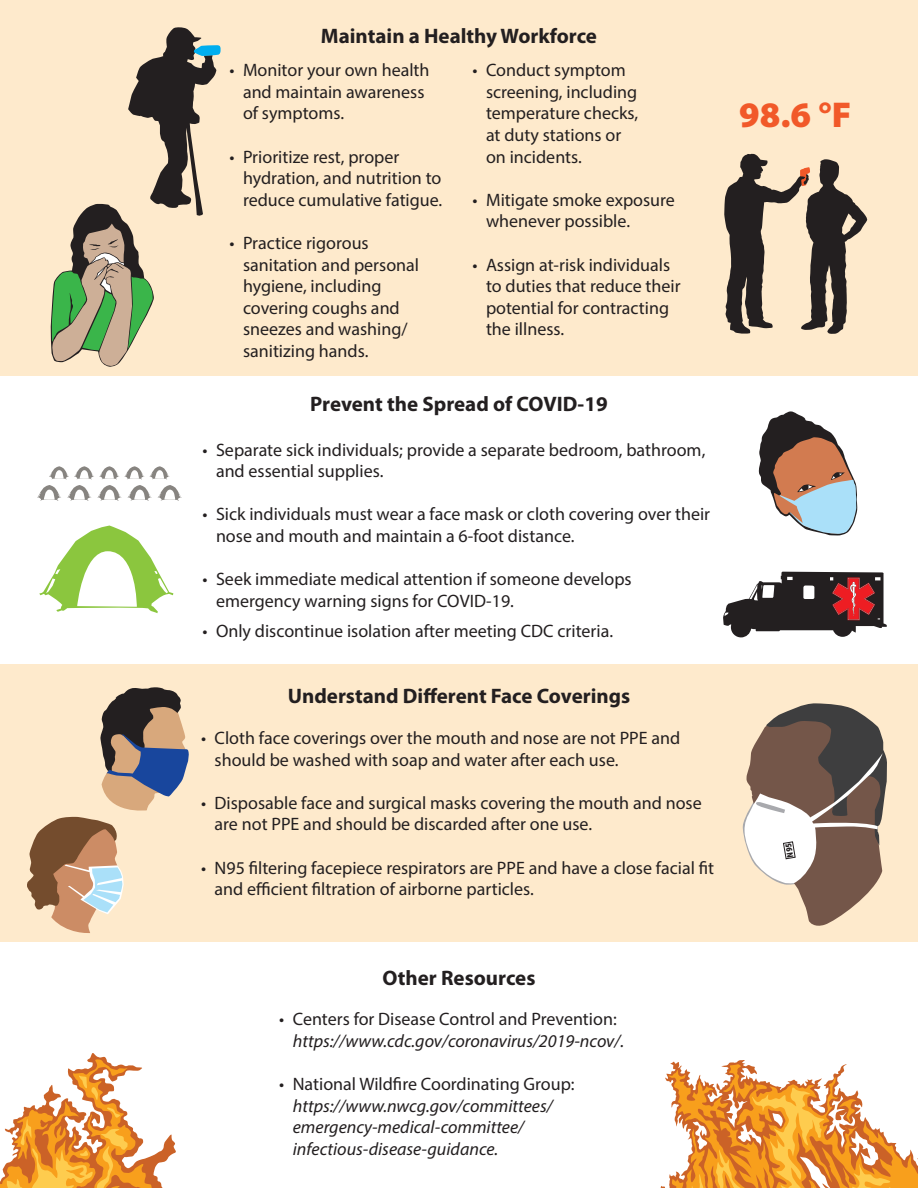
<style>
.page{position:relative;width:918px;height:1188px;background:#fff}
.page>*{position:absolute;margin:0;border:0;box-sizing:border-box;transform-origin:0 0}
.t1{font:900 36px "Myriad Pro";color:#f15929}
.t2{font:700 21px "Myriad Pro";color:#231f20}
.t3{font:18px/21.6px "Myriad Pro";color:#231f20}
.t4{font:italic 18px/21.6px "Myriad Pro";color:#231f20}
</style>
<div class="page">
<div style="left:0;top:664px;width:918px;height:278px;background:#feeacc"></div>
<div style="left:0;top:0;width:918px;height:376px;background:#feeacc"></div>
<svg style="left:39px;top:526px;width:134px;height:87px"></svg>
<svg style="left:49px;top:466px;width:120px;height:13px"></svg>
<svg style="left:37px;top:485px;width:24px;height:16px"></svg>
<svg style="left:67px;top:485px;width:24px;height:16px"></svg>
<svg style="left:97px;top:485px;width:24px;height:16px"></svg>
<svg style="left:127px;top:485px;width:25px;height:16px"></svg>
<svg style="left:158px;top:485px;width:24px;height:16px"></svg>
<svg style="left:723px;top:571px;width:164px;height:66px"></svg>
<svg style="left:660px;top:1060px;width:258px;height:128px"></svg>
<svg style="left:0;top:1053px;width:176px;height:135px"></svg>
<svg style="left:724px;top:154px;width:144px;height:180px"></svg>
<svg style="left:27px;top:687px;width:162px;height:246px"></svg>
<svg style="left:51px;top:27px;width:170px;height:340px"></svg>
<svg style="left:759px;top:411px;width:98px;height:124px"></svg>
<svg style="left:742px;top:703px;width:145px;height:223px"></svg>
<p class="t2" style="left:321px;top:22px;width:278px">Maintain a Healthy Workforce</p>
<p class="t3" style="left:486px;top:59px;width:154px;text-indent:-14px">• Conduct symptom screening, including temperature checks, at duty stations or on incidents.</p>
<p class="t3" style="left:486px;top:189px;width:190px;text-indent:-14px">• Mitigate smoke exposure whenever possible.</p>
<p class="t3" style="left:486px;top:253px;width:196px;text-indent:-14px">• Assign at-risk individuals to duties that reduce their potential for contracting the illness.</p>
<p class="t3" style="left:243px;top:59px;width:188px;text-indent:-14px">• Monitor your own health and maintain awareness of symptoms.</p>
<p class="t3" style="left:243px;top:145px;width:201px;text-indent:-14px">• Prioritize rest, proper hydration, and nutrition to reduce cumulative fatigue.</p>
<p class="t3" style="left:243px;top:232px;width:178px;text-indent:-14px">• Practice rigorous sanitation and personal hygiene, including covering coughs and sneezes and washing/ sanitizing hands.</p>
<p class="t2" style="left:310px;top:391px;width:299px">Prevent the Spread of COVID-19</p>
<p class="t3" style="left:216px;top:439px;width:491px;text-indent:-14px">• Separate sick individuals; provide a separate bedroom, bathroom, and essential supplies.</p>
<p class="t3" style="left:216px;top:503px;width:496px;text-indent:-14px">• Sick individuals must wear a face mask or cloth covering over their nose and mouth and maintain a 6-foot distance.</p>
<p class="t3" style="left:216px;top:568px;width:417px;text-indent:-14px">• Seek immediate medical attention if someone develops emergency warning signs for COVID-19.</p>
<p class="t3" style="left:202px;top:620px;width:412px">• Only discontinue isolation after meeting CDC criteria.</p>
<p class="t2" style="left:288px;top:682px;width:344px">Understand Different Face Coverings</p>
<p class="t3" style="left:215px;top:727px;width:467px;text-indent:-14px">• Cloth face coverings over the mouth and nose are not PPE and should be washed with soap and water after each use.</p>
<p class="t3" style="left:215px;top:792px;width:489px;text-indent:-14px">• Disposable face and surgical masks covering the mouth and nose are not PPE and should be discarded after one use.</p>
<p class="t3" style="left:215px;top:857px;width:501px;text-indent:-14px">• N95 filtering facepiece respirators are PPE and have a close facial fit and efficient filtration of airborne particles.</p>
<h1 class="t1" style="left:739px;top:91px;width:114px">98.6 °F</h1>
<p class="t2" style="left:383px;top:964px;width:154px">Other Resources</p>
<p class="t3" style="left:279px;top:1008px;width:339px">• Centers for Disease Control and Prevention:</p>
<p class="t4" style="left:293px;top:1030px;width:333px">https://www.cdc.gov/coronavirus/2019-ncov/.</p>
<p class="t3" style="left:279px;top:1073px;width:297px">• National Wildfire Coordinating Group:</p>
<p class="t4" style="left:293px;top:1094px;width:261px">https://www.nwcg.gov/committees/ emergency-medical-committee/ infectious-disease-guidance.</p>
</div>
